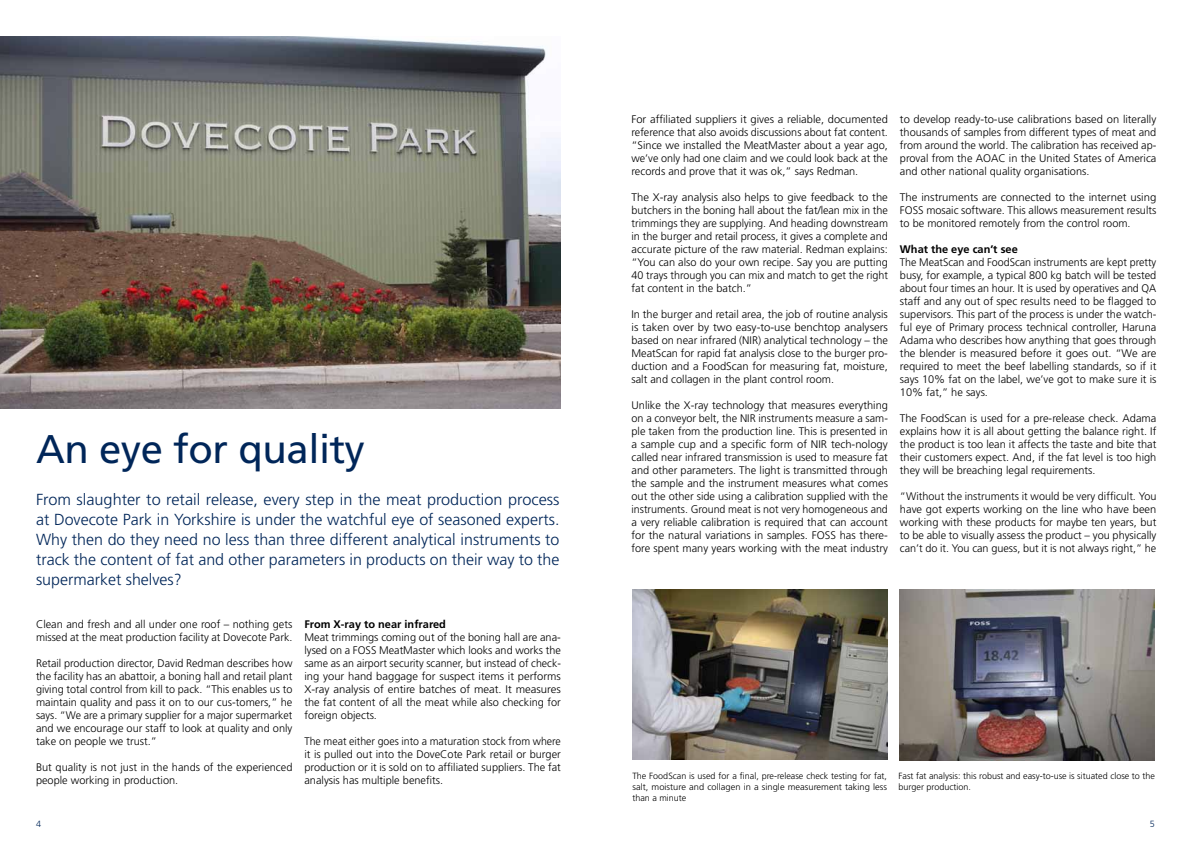
<style>
.page{position:relative;width:1191px;height:842px;background:#fff}
.page>*{position:absolute;margin:0;border:0;box-sizing:border-box;transform-origin:0 0}
.t1{font:40px "Frutiger";letter-spacing:-.01em;color:#002659}
.t2{font:300 16px/20px "Frutiger";color:#002659;text-align:justify}
.t3{font:300 11px/13px "Frutiger";color:#000;text-align:justify}
.t4{font:300 11px/13px "Frutiger";color:#000;text-align:justify;scale:.96 1}
.t5{font:700 11px "Frutiger";color:#000}
.t6{font:300 9px/10.8px "Frutiger";color:#000;text-align:justify}
.t7{font:300 9px "Frutiger";color:#002659}
</style>
<div class="page">
<img style="left:900px;top:590px;width:255px;height:171px">
<img style="left:632px;top:590px;width:255px;height:169px">
<img style="left:0;top:36px;width:561px;height:372px">
<h1 class="t1" style="left:36px;top:426px;width:330px">An eye for quality</h1>
<p class="t2" style="left:36px;top:490px;width:525px">From slaughter to retail release, every step in the meat production process at Dovecote Park in Yorkshire is under the watchful eye of seasoned experts.<br>Why then do they need no less than three different analytical instruments to track the content of fat and other parameters in products on their way to the supermarket shelves?</p>
<p class="t3" style="left:36px;top:618px;width:258px">Clean and fresh and all under one roof – nothing gets missed at the meat production facility at Dovecote Park.</p>
<p class="t3" style="left:36px;top:657px;width:258px">Retail production director, David Redman describes how the facility has an abattoir, a boning hall and retail plant giving total control from kill to pack. “This enables us to maintain quality and pass it on to our cus-tomers,” he says. “We are a primary supplier for a major supermarket and we encourage our staff to look at quality and only take on people we trust.”</p>
<p class="t3" style="left:36px;top:761px;width:258px">But quality is not just in the hands of the experienced people working in production.</p>
<p class="t5" style="left:304px;top:617px;width:143px">From X-ray to near infrared</p>
<p class="t3" style="left:304px;top:630px;width:258px">Meat trimmings coming out of the boning hall are ana&shy;lysed on a FOSS MeatMaster which looks and works the same as an airport security scanner, but instead of check&shy;ing your hand baggage for suspect items it performs X-ray analysis of entire batches of meat. It measures the fat content of all the meat while also checking for foreign objects.</p>
<p class="t4" style="left:304px;top:734px;width:269px">The meat either goes into a maturation stock from where it is pulled out into the DoveCote Park retail or burger production or it is sold on to affiliated suppliers. The fat analysis has multiple benefits.</p>
<p class="t3" style="left:631px;top:113px;width:258px">For affiliated suppliers it gives a reliable, documented reference that also avoids discussions about fat content. “Since we installed the MeatMaster about a year ago, we’ve only had one claim and we could look back at the records and prove that it was ok,” says Redman.</p>
<p class="t3" style="left:631px;top:191px;width:258px">The X-ray analysis also helps to give feedback to the butchers in the boning hall about the fat/lean mix in the trimmings they are supplying. And heading downstream in the burger and retail process, it gives a complete and accurate picture of the raw material. Redman explains: “You can also do your own recipe. Say you are putting 40 trays through you can mix and match to get the right fat content in the batch.”</p>
<p class="t3" style="left:631px;top:308px;width:258px">In the burger and retail area, the job of routine analysis is taken over by two easy-to-use benchtop analysers based on near infrared (NIR) analytical technology – the MeatScan for rapid fat analysis close to the burger pro&shy;duction and a FoodScan for measuring fat, moisture, salt and collagen in the plant control room.</p>
<p class="t3" style="left:631px;top:399px;width:258px">Unlike the X-ray technology that measures everything on a conveyor belt, the NIR instruments measure a sam&shy;ple taken from the production line. This is presented in a sample cup and a specific form of NIR tech-nology called near infrared transmission is used to measure fat and other parameters. The light is transmitted through the sample and the instrument measures what comes out the other side using a calibration supplied with the instruments. Ground meat is not very homogeneous and a very reliable calibration is required that can account for the natural variations in samples. FOSS has there&shy;fore spent many years working with the meat industry</p>
<p class="t3" style="left:900px;top:113px;width:258px">to develop ready-to-use calibrations based on literally thousands of samples from different types of meat and from around the world. The calibration has received ap&shy;proval from the AOAC in the United States of America and other national quality organisations.</p>
<p class="t3" style="left:900px;top:191px;width:258px">The instruments are connected to the internet using FOSS mosaic software. This allows measurement results to be monitored remotely from the control room.</p>
<p class="t5" style="left:900px;top:243px;width:119px">What the eye can’t see</p>
<p class="t3" style="left:900px;top:256px;width:258px">The MeatScan and FoodScan instruments are kept pretty busy, for example, a typical 800 kg batch will be tested about four times an hour. It is used by operatives and QA staff and any out of spec results need to be flagged to supervisors. This part of the process is under the watch&shy;ful eye of Primary process technical controller, Haruna Adama who describes how anything that goes through the blender is measured before it goes out. “We are required to meet the beef labelling standards, so if it says 10% fat on the label, we’ve got to make sure it is 10% fat,” he says.</p>
<p class="t3" style="left:900px;top:412px;width:258px">The FoodScan is used for a pre-release check. Adama explains how it is all about getting the balance right. If the product is too lean it affects the taste and bite that their customers expect. And, if the fat level is too high they will be breaching legal requirements.</p>
<p class="t3" style="left:900px;top:490px;width:258px">“Without the instruments it would be very difficult. You have got experts working on the line who have been working with these products for maybe ten years, but to be able to visually assess the product – you physically can’t do it. You can guess, but it is not always right,” he</p>
<p class="t6" style="left:632px;top:770px;width:256px">The FoodScan is used for a final, pre-release check testing for fat, salt, moisture and collagen in a single measurement taking less than a minute</p>
<p class="t6" style="left:898px;top:770px;width:258px">Fast fat analysis: this robust and easy-to-use is situated close to the burger production.</p>
<p class="t7" style="left:36px;top:818px;width:7px">4</p>
<p class="t7" style="left:1150px;top:818px;width:7px">5</p>
</div>
